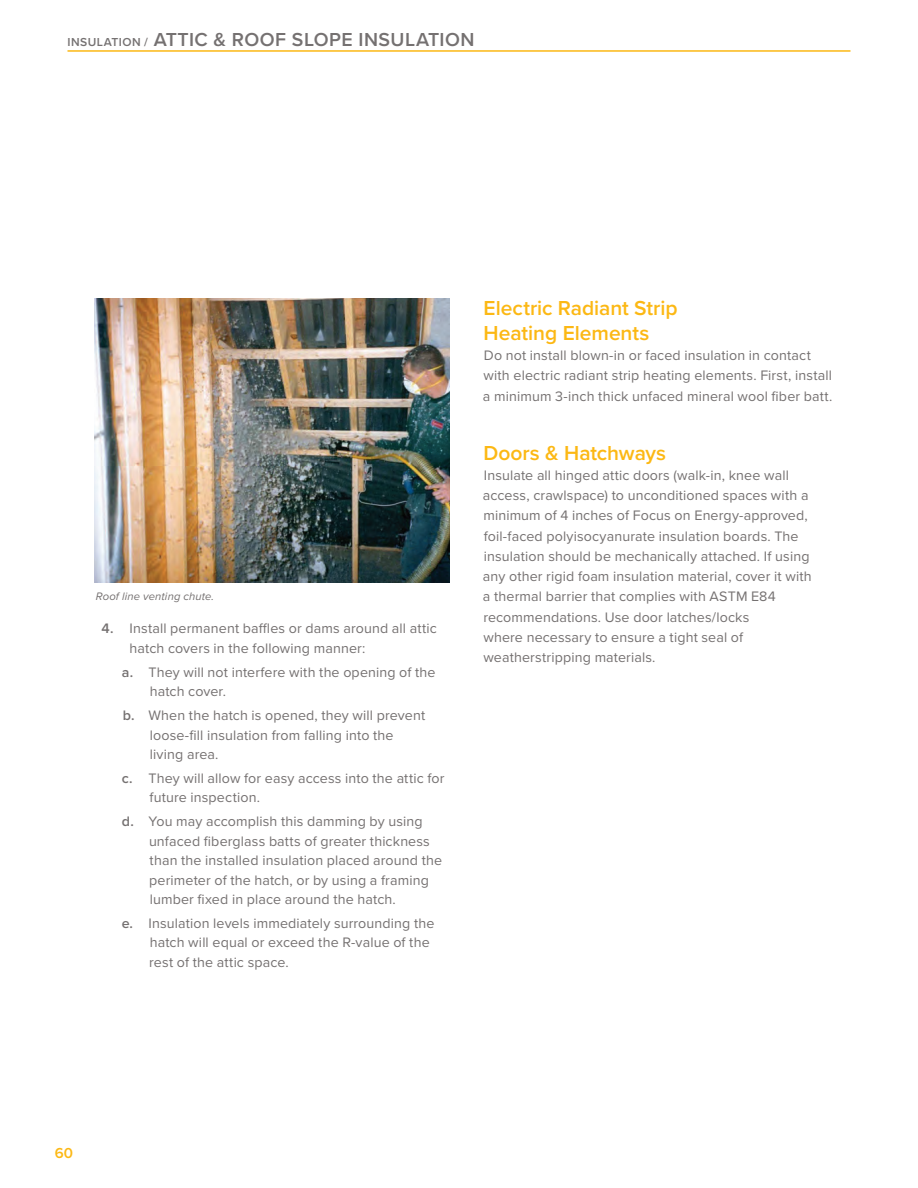
<style>
.page{position:relative;width:918px;height:1188px;background:#fff}
.page>*{position:absolute;margin:0;border:0;box-sizing:border-box;transform-origin:0 0}
.H3_Light_Grey_Bar{font:600 21px/25.2px "Proxima Nova";letter-spacing:-.005em;color:#fcb814}
.H2_Dark_Grey_Bar_New{font:600 19.5px "Proxima Nova";letter-spacing:.025em;color:#757171}
.t1{font:600 15px "Proxima Nova";color:#fcb814}
.Body_Copy{font:14.25px/20.2px "Proxima Nova";letter-spacing:.01em;color:#757171}
.Lettered_Bullets{font:14.25px/19.5px "Proxima Nova";letter-spacing:.01em;color:#757171}
.t2{font:italic 11.25px "Proxima Nova";letter-spacing:.015em;color:#757171}
.s1{font-size:12px}
.s2{font-weight:600}
</style>
<div class="page">
<hr style="left:68px;top:50px;width:782px;height:2px;background:#fcb814">
<img style="left:94px;top:298px;width:355px;height:284px">
<p class="H2_Dark_Grey_Bar_New" style="left:68px;top:28px;width:408px"><span class="s1">INSULATION /</span> ATTIC &amp; ROOF SLOPE INSULATION</p>
<p class="t2" style="left:96px;top:588px;width:120px">Roof line venting chute.</p>
<p class="Body_Copy" style="left:130px;top:619px;width:309px;line-height:19.5px;text-indent:-28px"><span class="s2">4.</span> Install permanent baffles or dams around all attic hatch covers in the following manner:</p>
<p class="Lettered_Bullets" style="left:150px;top:662px;width:287px;text-indent:-28px"><span class="s2">a.</span> They will not interfere with the opening of the hatch cover.</p>
<p class="Lettered_Bullets" style="left:150px;top:706px;width:277px;text-indent:-27px"><span class="s2">b.</span> When the hatch is opened, they will prevent loose-fill insulation from falling into the living area.</p>
<p class="Lettered_Bullets" style="left:150px;top:769px;width:296px;text-indent:-28px"><span class="s2">c.</span> They will allow for easy access into the attic for future inspection.</p>
<p class="Lettered_Bullets" style="left:149px;top:812px;width:295px;text-indent:-27px"><span class="s2">d.</span> You may accomplish this damming by using unfaced fiberglass batts of greater thickness than the installed insulation placed around the perimeter of the hatch, or by using a framing lumber fixed in place around the hatch.</p>
<p class="Lettered_Bullets" style="left:149px;top:914px;width:287px;text-indent:-28px"><span class="s2">e.</span> Insulation levels immediately surrounding the hatch will equal or exceed the R-value of the rest of the attic space.</p>
<p class="H3_Light_Grey_Bar" style="left:484px;top:296px;width:196px">Electric Radiant Strip<br>Heating Elements</p>
<p class="Body_Copy" style="left:483px;top:346px;width:351px">Do not install blown-in or faced insulation in contact with electric radiant strip heating elements. First, install a minimum 3-inch thick unfaced mineral wool fiber batt.</p>
<p class="H3_Light_Grey_Bar" style="left:484px;top:441px;width:184px">Doors &amp; Hatchways</p>
<p class="Body_Copy" style="left:483px;top:465px;width:330px">Insulate all hinged attic doors (walk-in, knee wall access, crawlspace) to unconditioned spaces with a minimum of 4 inches of Focus on Energy-approved, foil-faced polyisocyanurate insulation boards. The insulation should be mechanically attached. If using any other rigid foam insulation material, cover it with a thermal barrier that complies with ASTM E84 recommendations. Use door latches/locks<br>where necessary to ensure a tight seal of weatherstripping materials.</p>
<p class="t1" style="left:55px;top:1144px;width:20px">60</p>
</div>
